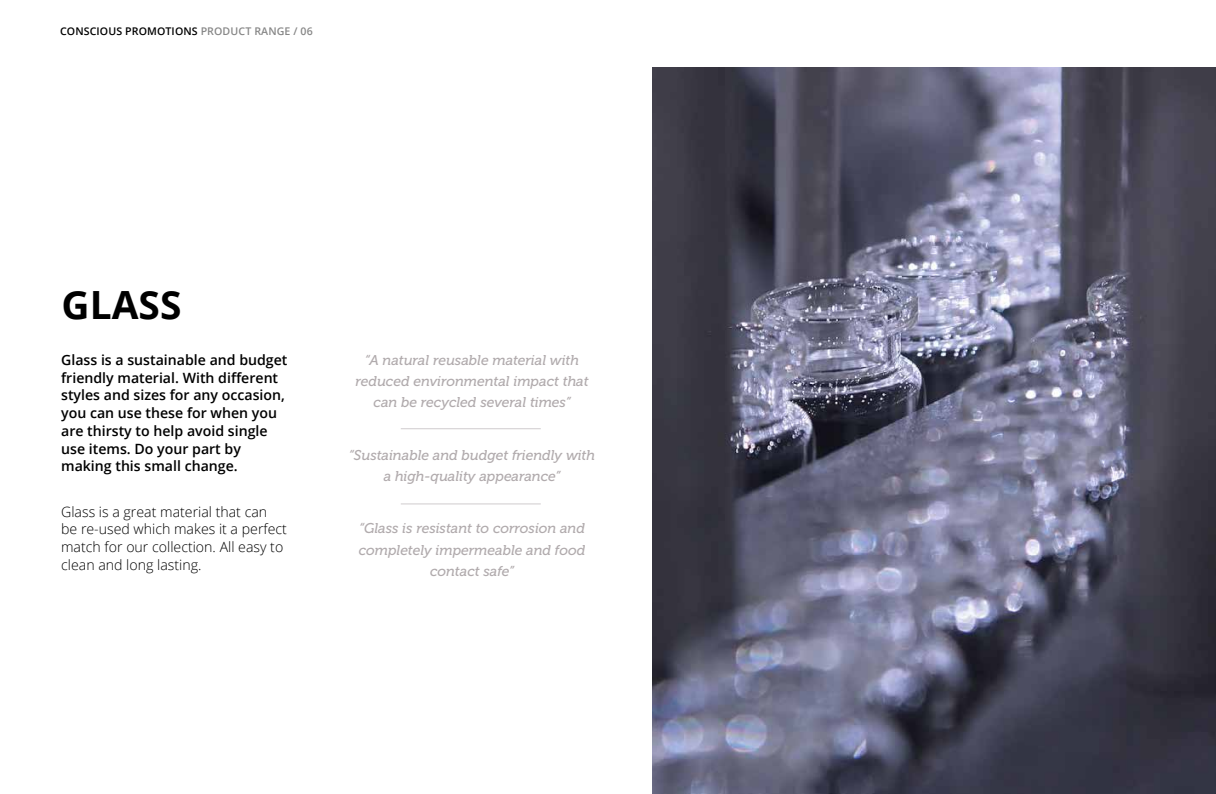
<style>
.page{position:relative;width:1216px;height:794px;background:#fff}
.page>*{position:absolute;margin:0;border:0;box-sizing:border-box;transform-origin:0 0}
.t1{font:700 38.85px "Open Sans";color:#000}
.t2{font:italic 14.17px/21.2px "Museo 500";color:#b1abad;text-align:center}
.t3{font:600 14.17px/17.7px "Open Sans";color:#000}
.t4{font:300 14.17px/17.7px "Open Sans";color:#000}
.t5{font:600 10.67px "Open Sans";letter-spacing:.01em;color:#000}
.s1{color:#878787}
</style>
<div class="page">
<img style="left:653px;top:68px;width:562px;height:726px">
<hr style="left:401px;top:428px;width:140px;height:1px;background:#cfcbcd">
<hr style="left:401px;top:503px;width:140px;height:1px;background:#cfcbcd">
<p class="t5" style="left:60px;top:24px;width:254px">CONSCIOUS PROMOTIONS <span class="s1">PRODUCT RANGE / 06</span></p>
<h1 class="t1" style="left:62px;top:277px;width:121px">GLASS</h1>
<p class="t3" style="left:61px;top:351px;width:228px">Glass is a sustainable and budget friendly material. With different styles and sizes for any occasion, you can use these for when you are thirsty to help avoid single use items. Do your part by making this small change.</p>
<p class="t4" style="left:61px;top:502px;width:227px">Glass is a great material that can be re-used which makes it a perfect match for our collection. All easy to clean and long lasting.</p>
<p class="t2" style="left:355px;top:349px;width:234px">“A natural reusable material with reduced environmental impact that can be recycled several times”</p>
<p class="t2" style="left:349px;top:444px;width:248px">“Sustainable and budget friendly with a high-quality appearance”</p>
<p class="t2" style="left:359px;top:518px;width:228px">“Glass is resistant to corrosion and completely impermeable and food contact safe”</p>
</div>
